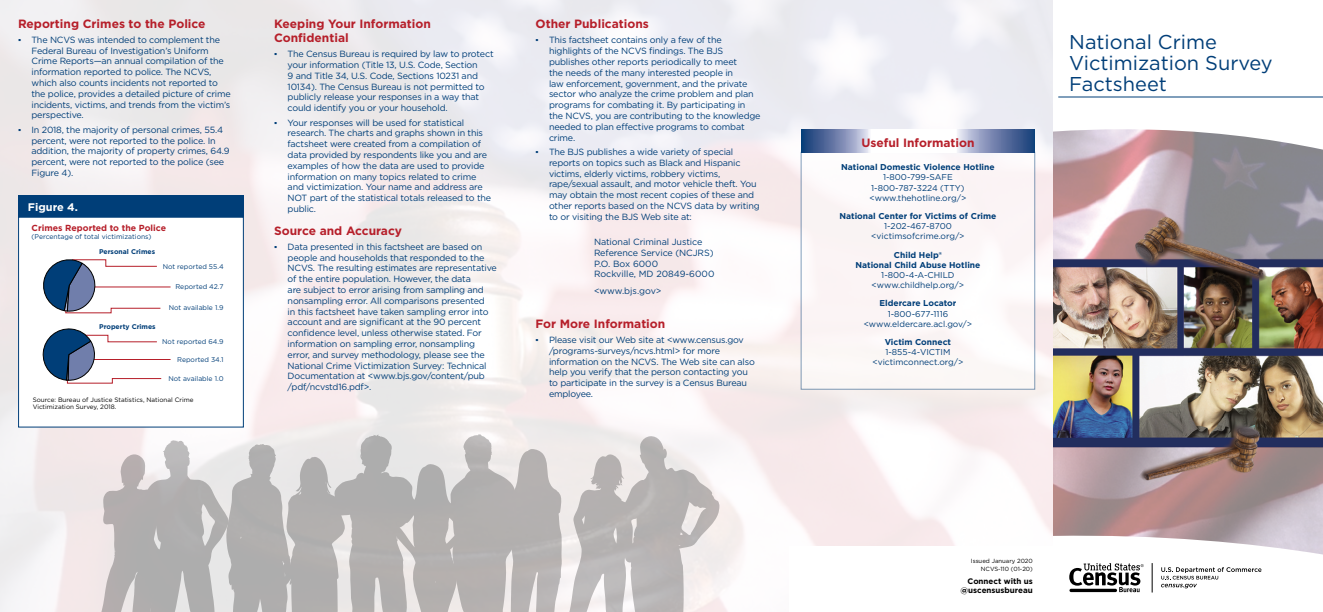
<style>
.page{position:relative;width:1323px;height:612px;background:#fff}
.page>*{position:absolute;margin:0;border:0;box-sizing:border-box;transform-origin:0 0}
.t1{font:20px/21px "Gotham";color:#003e78}
.t2{font:700 12px/14.4px "Gotham";color:#b61f2a}
.t3{font:700 11px "Gotham";color:#fff}
.t4{font:9px/10.8px "Gotham";letter-spacing:-.02em;color:#003e78}
.t5{font:700 8.8px "Gotham";color:#b61f2a}
.t6{font:8.5px/10.2px "Gotham";color:#003e78;text-align:center}
.t7{font:700 8.5px/10.2px "Gotham";color:#003e78;text-align:center}
.t8{font:700 8px/9px "Gotham";color:#000;text-align:right}
.t9{font:6.8px "Gotham";color:#003e78}
.t10{font:700 6.8px "Gotham";color:#003e78}
.t11{font:6.3px/7.6px "Gotham";color:#000}
.t12{font:6px/8px "Gotham";color:#000;text-align:right}
.s1{font-family:"Arial"}
.s2{font-weight:700}
.s3{font-weight:400}
</style>
<div class="page">
<img style="left:0;top:0;width:1053px;height:612px">
<hr style="left:1058px;top:97px;width:265px;height:1px;background:#003e78">
<div style="left:789px;top:546px;width:264px;height:66px;background:#fff"></div>
<img style="left:1053px;top:129px;width:270px;height:426px">
<hr style="left:1152px;top:563px;width:1px;height:30px;background:#000">
<svg style="left:1069px;top:563px;width:75px;height:29px"></svg>
<svg style="left:70px;top:434px;width:649px;height:178px;background:#c8c5c5"></svg>
<svg style="left:1161px;top:567px;width:101px;height:21px"></svg>
<div style="left:18px;top:196px;width:226px;height:21px;background:#003e78"></div>
<div style="left:19px;top:217px;width:224px;height:210px;background:#fff"></div>
<svg style="left:42px;top:259px;width:129px;height:125px"></svg>
<div style="left:18px;top:217px;width:226px;height:210px;border:1px solid #003e78"></div>
<div style="left:801px;top:152px;width:234px;height:237px;background:#fcf7f7"></div>
<svg style="left:801px;top:130px;width:234px;height:22px"></svg>
<p class="t2" style="left:18px;top:16px;width:189px">Reporting Crimes to the Police</p>
<p class="t4" style="left:32px;top:34px;width:201px;text-indent:-14px"><span class="s1">▪</span> The NCVS was intended to complement the Federal Bureau of Investigation’s Uniform Crime Reports—an annual compilation of the information reported to police. The NCVS, which also counts incidents not reported to the police, provides a detailed picture of crime incidents, victims, and trends from the victim’s perspective.</p>
<p class="t4" style="left:32px;top:124px;width:200px;text-indent:-14px"><span class="s1">▪</span> In 2018, the majority of personal crimes, 55.4 percent, were not reported to the police. In addition, the majority of property crimes, 64.9 percent, were not reported to the police (see Figure 4).</p>
<p class="t3" style="left:28px;top:199px;width:52px">Figure 4.</p>
<p class="t5" style="left:32px;top:222px;width:136px">Crimes Reported to the Police</p>
<p class="t9" style="left:32px;top:232px;width:121px">(Percentage of total victimizations)</p>
<p class="t10" style="left:99px;top:247px;width:58px">Personal Crimes</p>
<p class="t9" style="left:163px;top:262px;width:62px">Not reported 55.4</p>
<p class="t9" style="left:175px;top:283px;width:50px">Reported 42.7</p>
<p class="t9" style="left:169px;top:304px;width:56px">Not available 1.9</p>
<p class="t10" style="left:99px;top:322px;width:58px">Property Crimes</p>
<p class="t9" style="left:162px;top:337px;width:63px">Not reported 64.9</p>
<p class="t9" style="left:177px;top:356px;width:48px">Reported 34.1</p>
<p class="t9" style="left:169px;top:374px;width:57px">Not available 1.0</p>
<p class="t11" style="left:33px;top:396px;width:162px">Source: Bureau of Justice Statistics, National Crime<br>Victimization Survey, 2018.</p>
<p class="t2" style="left:274px;top:16px;width:158px">Keeping Your Information<br>Confidential</p>
<p class="t4" style="left:288px;top:49px;width:208px;text-indent:-14px"><span class="s1">▪</span> The Census Bureau is required by law to protect your information (Title 13, U.S. Code, Section<br>9 and Title 34, U.S. Code, Sections 10231 and 10134). The Census Bureau is not permitted to publicly release your responses in a way that could identify you or your household.</p>
<p class="t4" style="left:288px;top:117px;width:205px;text-indent:-14px"><span class="s1">▪</span> Your responses will be used for statistical research. The charts and graphs shown in this factsheet were created from a compilation of data provided by respondents like you and are examples of how the data are used to provide information on many topics related to crime and victimization. Your name and address are NOT part of the statistical totals released to the public.</p>
<p class="t2" style="left:274px;top:223px;width:129px">Source and Accuracy</p>
<p class="t4" style="left:288px;top:241px;width:211px;text-indent:-14px"><span class="s1">▪</span> Data presented in this factsheet are based on people and households that responded to the NCVS. The resulting estimates are representative of the entire population. However, the data<br>are subject to error arising from sampling and nonsampling error. All comparisons presented<br>in this factsheet have taken sampling error into account and are significant at the 90 percent confidence level, unless otherwise stated. For information on sampling error, nonsampling error, and survey methodology, please see the National Crime Victimization Survey: Technical Documentation at &lt;www.bjs.gov/content/pub /pdf/ncvstd16.pdf&gt;.</p>
<p class="t2" style="left:536px;top:17px;width:115px">Other Publications</p>
<p class="t4" style="left:549px;top:35px;width:213px;text-indent:-14px"><span class="s1">▪</span> This factsheet contains only a few of the highlights of the NCVS findings. The BJS publishes other reports periodically to meet<br>the needs of the many interested people in<br>law enforcement, government, and the private sector who analyze the crime problem and plan programs for combating it. By participating in the NCVS, you are contributing to the knowledge needed to plan effective programs to combat crime.</p>
<p class="t4" style="left:549px;top:146px;width:212px;text-indent:-14px"><span class="s1">▪</span> The BJS publishes a wide variety of special reports on topics such as Black and Hispanic victims, elderly victims, robbery victims, rape/sexual assault, and motor vehicle theft. You may obtain the most recent copies of these and other reports based on the NCVS data by writing to or visiting the BJS Web site at:</p>
<p class="t4" style="left:594px;top:236px;width:122px">National Criminal Justice<br>Reference Service (NCJRS)<br>P.O. Box 6000<br>Rockville, MD 20849-6000</p>
<p class="t4" style="left:594px;top:286px;width:69px">&lt;www.bjs.gov&gt;</p>
<p class="t2" style="left:536px;top:316px;width:131px">For More Information</p>
<p class="t4" style="left:549px;top:334px;width:207px;text-indent:-14px"><span class="s1">▪</span> Please visit our Web site at &lt;www.census.gov /programs-surveys/ncvs.html&gt; for more information on the NCVS. The Web site can also help you verify that the person contacting you to participate in the survey is a Census Bureau employee.</p>
<p class="t2" style="left:861px;top:135px;width:115px">Useful Information</p>
<p class="t6" style="left:841px;top:162px;width:155px"><span class="s2">National Domestic Violence Hotline<br></span>1-800-799-SAFE<br>1-800-787-3224 (TTY) &lt;www.thehotline.org/&gt;</p>
<p class="t6" style="left:839px;top:211px;width:158px"><span class="s2">National Center for Victims of Crime<br></span>1-202-467-8700 &lt;victimsofcrime.org/&gt;</p>
<p class="t7" style="left:856px;top:249px;width:126px">Child Help®<br>National Child Abuse Hotline<br><span class="s3">1-800-4-A-CHILD &lt;www.childhelp.org/&gt;</span></p>
<p class="t6" style="left:864px;top:298px;width:110px"><span class="s2">Eldercare Locator<br></span>1-800-677-1116 &lt;www.eldercare.acl.gov/&gt;</p>
<p class="t6" style="left:872px;top:337px;width:93px"><span class="s2">Victim Connect<br></span>1-855-4-VICTIM &lt;victimconnect.org/&gt;</p>
<h1 class="t1" style="left:1069px;top:31px;width:205px">National Crime<br>Victimization Survey<br>Factsheet</h1>
<p class="t12" style="left:971px;top:557px;width:63px">Issued January 2020<br>NCVS-110 (01-20)</p>
<p class="t8" style="left:960px;top:577px;width:74px">Connect with us @uscensusbureau</p>
</div>
